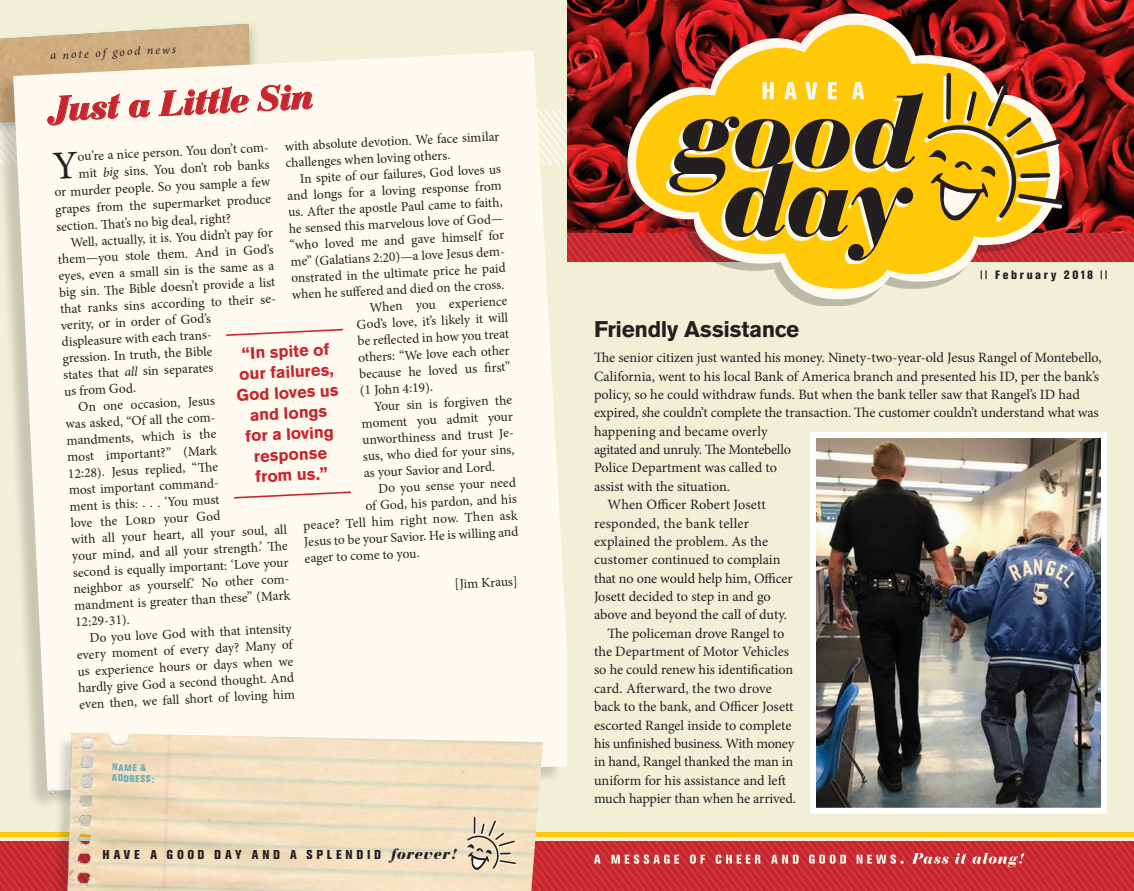
<style>
.page{position:relative;width:1134px;height:891px;background:#fff}
.page>*{position:absolute;margin:0;border:0;box-sizing:border-box;transform-origin:0 0}
.t1{font:italic 900 34.5px "Bauer Bodoni";color:#c9252c}
.t2{font:700 22.5px "Akzidenz Grotesk BE";letter-spacing:-.015em;color:#231f20}
.t3{font:700 16.5px/20.7px "Akzidenz Grotesk BE";color:#c9252c;text-align:center}
.t4{font:14.25px "Minion Pro";letter-spacing:-.005em;color:#231f20}
.t5{font:14.25px "Minion Pro";letter-spacing:-.025em;color:#231f20}
.t6{font:14.25px "Minion Pro";letter-spacing:.02em;color:#231f20}
.t7{font:13.5px/16.4px "Minion Pro";color:#231f20}
.t8{font:800 condensed 12.75px "Akzidenz Grotesk BE";letter-spacing:.3em;color:#231f20}
.t9{font:800 condensed 12px "Akzidenz Grotesk BE";letter-spacing:.215em;color:#231f20}
.t10{font:italic 12px "Minion Pro";color:#231f20}
.t11{font:800 condensed 9.75px/10.8px "Akzidenz Grotesk BE";color:#67acb5}
.s1{font-style:italic}
.s2{font-family:"Bauer Bodoni";font-weight:900;font-style:italic;font-stretch:normal;font-size:15px}
.s3{font-family:"Bauer Bodoni";font-weight:900;font-style:italic;font-stretch:normal}
</style>
<div class="page">
<div style="left:567px;top:0;width:567px;height:843px;background:#f1f0d7"></div>
<div style="left:0;top:0;width:567px;height:891px;background:#f1f0d7"></div>
<div style="left:13px;top:261px;width:554px;height:518px;background:#fffaf0"></div>
<img style="left:567px;top:0;width:567px;height:24px">
<img style="left:817px;top:439px;width:283px;height:368px">
<div style="left:810px;top:432px;width:297px;height:382px;border:6px solid #fff"></div>
<svg style="left:620px;top:11px;width:442px;height:290px"></svg>
<svg style="left:625px;top:22px;width:430px;height:268px"></svg>
<svg style="left:722px;top:261px;width:188px;height:3px"></svg>
<img style="left:39px;top:732px;width:504px;height:86px">
<svg style="left:0;top:818px;width:1134px;height:73px"></svg>
<svg style="left:225px;top:328px;width:120px;height:9px"></svg>
<svg style="left:232px;top:491px;width:121px;height:8px"></svg>
<svg style="left:0;top:24px;width:1134px;height:237px;background:#d4b085"></svg>
<p class="t10" style="left:50px;top:47px;width:127px;rotate:-3deg">a note of good news</p>
<h1 class="t1" style="left:48px;top:89px;width:266px;rotate:-3deg">Just a Little Sin</h1>
<p class="t7" style="left:285px;top:139px;width:218px;rotate:-3deg">with absolute devotion. We face similar challenges when loving others.</p>
<p class="t7" style="left:300px;top:171px;width:203px;rotate:-3deg">In spite of our failures, God loves us</p>
<p class="t7" style="left:287px;top:188px;width:216px;rotate:-3deg">and longs for a loving response from</p>
<p class="t7" style="left:77px;top:149px;width:195px;rotate:-3deg">ou’re a nice person. You don’t com-</p>
<p class="t7" style="left:78px;top:166px;width:193px;rotate:-3deg">mit <span class="s1">big</span> sins. You don’t rob banks</p>
<p class="t7" style="left:54px;top:184px;width:218px;rotate:-3deg">or murder people. So you sample a few</p>
<p class="t7" style="left:55px;top:202px;width:218px;rotate:-3deg">grapes from the supermarket produce</p>
<p class="t7" style="left:56px;top:219px;width:177px;rotate:-3deg">section. Th at’s no big deal, right?</p>
<p class="t7" style="left:70px;top:235px;width:206px;rotate:-3deg">Well, actually, it is. You didn’t pay for</p>
<p class="t7" style="left:57px;top:252px;width:218px;rotate:-3deg">them—you stole them. And in God’s</p>
<p class="t7" style="left:58px;top:268px;width:217px;rotate:-3deg">eyes, even a small sin is the same as a</p>
<p class="t7" style="left:288px;top:205px;width:216px;rotate:-3deg">us. Aft er the apostle Paul came to faith,</p>
<p class="t7" style="left:289px;top:221px;width:216px;rotate:-3deg">he sensed this marvelous love of God—</p>
<p class="t7" style="left:289px;top:238px;width:218px;rotate:-3deg">“who loved me and gave himself for</p>
<p class="t7" style="left:290px;top:254px;width:218px;rotate:-3deg">me” (Galatians 2:20)—a love Jesus dem-</p>
<p class="t7" style="left:291px;top:270px;width:217px;rotate:-3deg">onstrated in the ultimate price he paid</p>
<p class="t7" style="left:292px;top:287px;width:214px;rotate:-3deg">when he suff ered and died on the cross.</p>
<p class="t7" style="left:369px;top:300px;width:139px;rotate:-3deg">When you experience</p>
<p class="t7" style="left:356px;top:317px;width:153px;rotate:-3deg">God’s love, it’s likely it will</p>
<p class="t7" style="left:357px;top:333px;width:153px;rotate:-3deg">be refl ected in how you treat</p>
<p class="t7" style="left:358px;top:350px;width:155px;rotate:-3deg">others: “We love each other</p>
<p class="t7" style="left:359px;top:366px;width:153px;rotate:-3deg">because he loved us fi rst”</p>
<p class="t7" style="left:360px;top:382px;width:75px;rotate:-3deg">(1 John 4:19).</p>
<p class="t7" style="left:374px;top:398px;width:139px;rotate:-3deg">Your sin is forgiven the</p>
<p class="t7" style="left:361px;top:416px;width:155px;rotate:-3deg">moment you admit your</p>
<p class="t7" style="left:362px;top:432px;width:155px;rotate:-3deg">unworthiness and trust Je-</p>
<p class="t7" style="left:363px;top:449px;width:153px;rotate:-3deg">sus, who died for your sins,</p>
<p class="t7" style="left:363px;top:465px;width:133px;rotate:-3deg">as your Savior and Lord.</p>
<p class="t7" style="left:378px;top:481px;width:140px;rotate:-3deg">Do you sense your need</p>
<p class="t7" style="left:365px;top:498px;width:153px;rotate:-3deg">of God, his pardon, and his</p>
<p class="t7" style="left:303px;top:518px;width:216px;rotate:-3deg">peace? Tell him right now. Then ask</p>
<p class="t7" style="left:59px;top:285px;width:218px;rotate:-3deg">big sin. Th e Bible doesn’t provide a list</p>
<p class="t7" style="left:60px;top:301px;width:219px;rotate:-3deg">that ranks sins according to their se-</p>
<p class="t7" style="left:61px;top:318px;width:152px;rotate:-3deg">verity, or in order of God’s</p>
<p class="t7" style="left:61px;top:334px;width:153px;rotate:-3deg">displeasure with each trans-</p>
<p class="t7" style="left:62px;top:350px;width:151px;rotate:-3deg">gression. In truth, the Bible</p>
<p class="t7" style="left:63px;top:367px;width:151px;rotate:-3deg">states that <span class="s1">all</span> sin separates</p>
<p class="t7" style="left:64px;top:383px;width:73px;rotate:-3deg">us from God.</p>
<p class="t7" style="left:78px;top:399px;width:138px;rotate:-3deg">On one occasion, Jesus</p>
<p class="t7" style="left:65px;top:416px;width:153px;rotate:-3deg">was asked, “Of all the com-</p>
<p class="t7" style="left:66px;top:433px;width:151px;rotate:-3deg">mandments, which is the</p>
<p class="t7" style="left:67px;top:449px;width:151px;rotate:-3deg">most important?” (Mark</p>
<p class="t7" style="left:68px;top:466px;width:151px;rotate:-3deg">12:28). Jesus replied, “Th e</p>
<p class="t7" style="left:68px;top:482px;width:153px;rotate:-3deg">most important command-</p>
<p class="t7" style="left:69px;top:499px;width:152px;rotate:-3deg">ment is this: . . . ‘You must</p>
<p class="t7" style="left:70px;top:515px;width:152px;rotate:-3deg">love the Lord your God</p>
<p class="t7" style="left:71px;top:532px;width:217px;rotate:-3deg">with all your heart, all your soul, all</p>
<p class="t3" style="left:234px;top:344px;width:104px;rotate:-3deg">“In spite of our failures,<br>God loves us and longs for a loving response from us.”</p>
<p class="t7" style="left:304px;top:534px;width:217px;rotate:-3deg">Jesus to be your Savior. He is willing and</p>
<p class="t7" style="left:304px;top:550px;width:116px;rotate:-3deg">eager to come to you.</p>
<p class="t7" style="left:454px;top:576px;width:65px;rotate:-3deg">[Jim Kraus]</p>
<p class="t7" style="left:72px;top:548px;width:217px;rotate:-3deg">your mind, and all your strength.’ Th e</p>
<p class="t7" style="left:72px;top:565px;width:220px;rotate:-3deg">second is equally important: ‘Love your</p>
<p class="t7" style="left:73px;top:581px;width:219px;rotate:-3deg">neighbor as yourself.’ No other com-</p>
<p class="t7" style="left:74px;top:598px;width:217px;rotate:-3deg">mandment is greater than these” (Mark</p>
<p class="t7" style="left:75px;top:614px;width:56px;rotate:-3deg">12:29-31).</p>
<p class="t7" style="left:89px;top:630px;width:204px;rotate:-3deg">Do you love God with that intensity</p>
<p class="t7" style="left:76px;top:647px;width:217px;rotate:-3deg">every moment of every day? Many of</p>
<p class="t7" style="left:77px;top:664px;width:218px;rotate:-3deg">us experience hours or days when we</p>
<p class="t7" style="left:78px;top:680px;width:218px;rotate:-3deg">hardly give God a second thought. And</p>
<p class="t7" style="left:79px;top:697px;width:217px;rotate:-3deg">even then, we fall short of loving him</p>
<p class="t11" style="left:113px;top:762px;width:44px;rotate:2deg">NAME &amp;<br>ADDRESS:</p>
<p class="t8" style="left:103px;top:847px;width:356px">HAVE A GOOD DAY AND A SPLENDID <span class="s2">forever!</span></p>
<p class="t9" style="left:980px;top:268px;width:129px"><span class="s3">||</span> February 2018 <span class="s3">||</span></p>
<h2 class="t2" style="left:594px;top:316px;width:207px">Friendly Assistance</h2>
<p class="t4" style="left:594px;top:348px;width:509px">The senior citizen just wanted his money. Ninety-two-year-old Jesus Rangel of Montebello,</p>
<p class="t4" style="left:594px;top:366px;width:507px">California, went to his local Bank of America branch and presented his ID, per the bank’s</p>
<p class="t4" style="left:594px;top:385px;width:487px">policy, so he could withdraw funds. But when the bank teller saw that Rangel’s ID had</p>
<p class="t4" style="left:594px;top:403px;width:506px">expired, she couldn’t complete the transaction. The customer couldn’t understand what was</p>
<p class="t4" style="left:594px;top:422px;width:175px">happening and became overly</p>
<p class="t5" style="left:594px;top:440px;width:198px">agitated and unruly. The Montebello</p>
<p class="t4" style="left:594px;top:458px;width:184px">Police Department was called to</p>
<p class="t4" style="left:594px;top:477px;width:138px">assist with the situation.</p>
<p class="t4" style="left:608px;top:495px;width:160px">When Officer Robert Josett</p>
<p class="t6" style="left:594px;top:513px;width:157px">responded, the bank teller</p>
<p class="t4" style="left:594px;top:532px;width:176px">explained the problem. As the</p>
<p class="t4" style="left:594px;top:550px;width:188px">customer continued to complain</p>
<p class="t4" style="left:594px;top:569px;width:200px">that no one would help him, Officer</p>
<p class="t4" style="left:594px;top:587px;width:178px">Josett decided to step in and go</p>
<p class="t4" style="left:594px;top:605px;width:195px">above and beyond the call of duty.</p>
<p class="t4" style="left:608px;top:624px;width:178px">The policeman drove Rangel to</p>
<p class="t4" style="left:594px;top:642px;width:196px">the Department of Motor Vehicles</p>
<p class="t4" style="left:594px;top:660px;width:201px">so he could renew his identification</p>
<p class="t4" style="left:594px;top:679px;width:179px">card. Afterward, the two drove</p>
<p class="t4" style="left:594px;top:697px;width:201px">back to the bank, and Officer Josett</p>
<p class="t4" style="left:594px;top:715px;width:199px">escorted Rangel inside to complete</p>
<p class="t5" style="left:594px;top:734px;width:202px">his unfinished business. With money</p>
<p class="t4" style="left:594px;top:752px;width:201px">in hand, Rangel thanked the man in</p>
<p class="t4" style="left:594px;top:771px;width:193px">uniform for his assistance and left</p>
<p class="t4" style="left:594px;top:789px;width:203px">much happier than when he arrived.</p>
</div>
